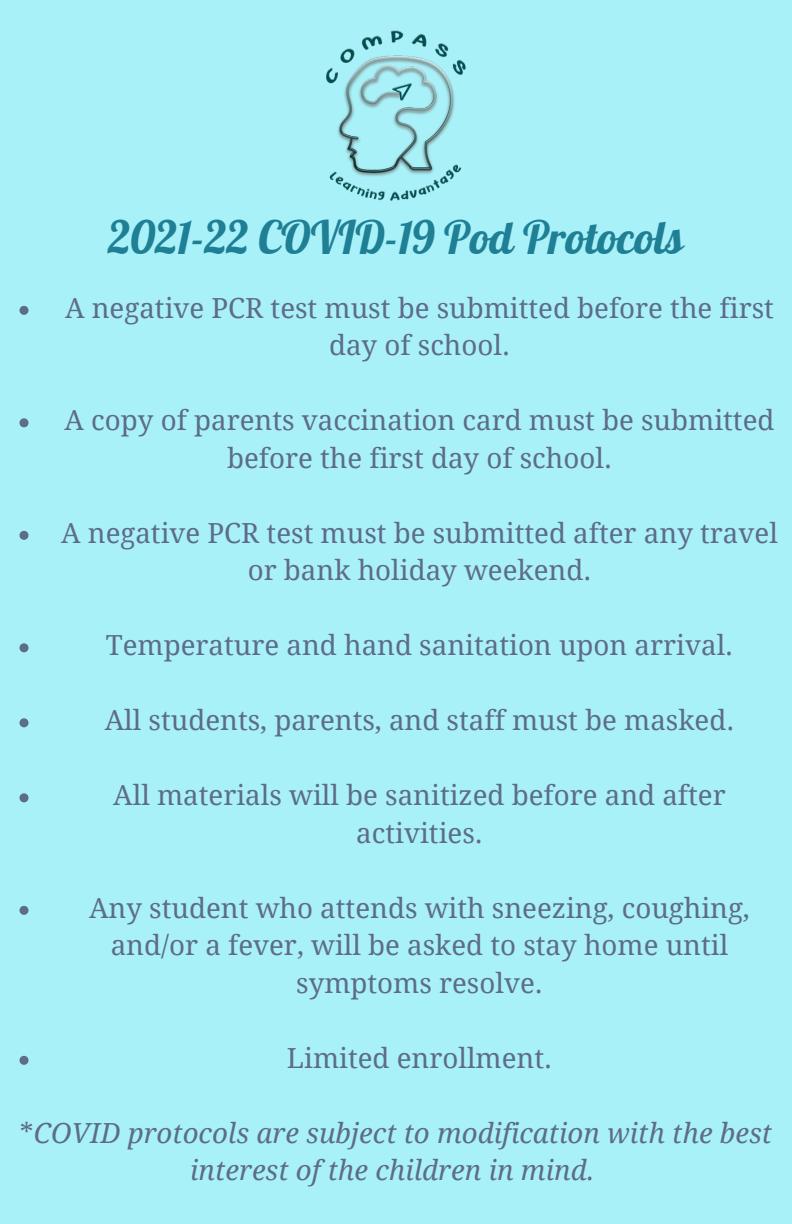
<style>
.page{position:relative;width:792px;height:1224px;background:#a9f1f8}
.page>*{position:absolute;margin:0;border:0;box-sizing:border-box;transform-origin:0 0}
.t1{font:45px "Lobster";color:#1f7f95}
.t2{font:27.6px/37.6px "Droid Serif";color:#5d6c89;text-align:center}
.t3{font:italic 27.6px/37.6px "Droid Serif";color:#5d6c89;text-align:center}
.s1{font-style:normal}
</style>
<div class="page">
<svg style="left:19px;top:306px;width:9px;height:9px"></svg>
<svg style="left:19px;top:418px;width:9px;height:9px"></svg>
<svg style="left:19px;top:531px;width:9px;height:9px"></svg>
<svg style="left:19px;top:643px;width:9px;height:9px"></svg>
<svg style="left:19px;top:718px;width:9px;height:9px"></svg>
<svg style="left:19px;top:793px;width:9px;height:9px"></svg>
<svg style="left:19px;top:906px;width:9px;height:9px"></svg>
<svg style="left:19px;top:1056px;width:9px;height:9px"></svg>
<img style="left:326px;top:30px;width:140px;height:171px">
<p class="t1" style="left:108px;top:209px;width:577px">2021-22 COVID-19 Pod Protocols</p>
<p class="t2" style="left:65px;top:289px;width:710px">A negative PCR test must be submitted before the first day of school.</p>
<p class="t2" style="left:65px;top:402px;width:711px">A copy of parents vaccination card must be submitted before the first day of school.</p>
<p class="t2" style="left:61px;top:514px;width:718px">A negative PCR test must be submitted after any travel or bank holiday weekend.</p>
<p class="t2" style="left:106px;top:627px;width:629px">Temperature and hand sanitation upon arrival.</p>
<p class="t2" style="left:105px;top:702px;width:631px">All students, parents, and staff must be masked.</p>
<p class="t2" style="left:113px;top:777px;width:614px">All materials will be sanitized before and after activities.</p>
<p class="t2" style="left:89px;top:889px;width:662px">Any student who attends with sneezing, coughing, and/or a fever, will be asked to stay home until symptoms resolve.</p>
<p class="t2" style="left:287px;top:1039px;width:267px">Limited enrollment.</p>
<p class="t3" style="left:20px;top:1114px;width:754px"><span class="s1">*</span>COVID protocols are subject to modification with the best interest of the children in mind.</p>
</div>
